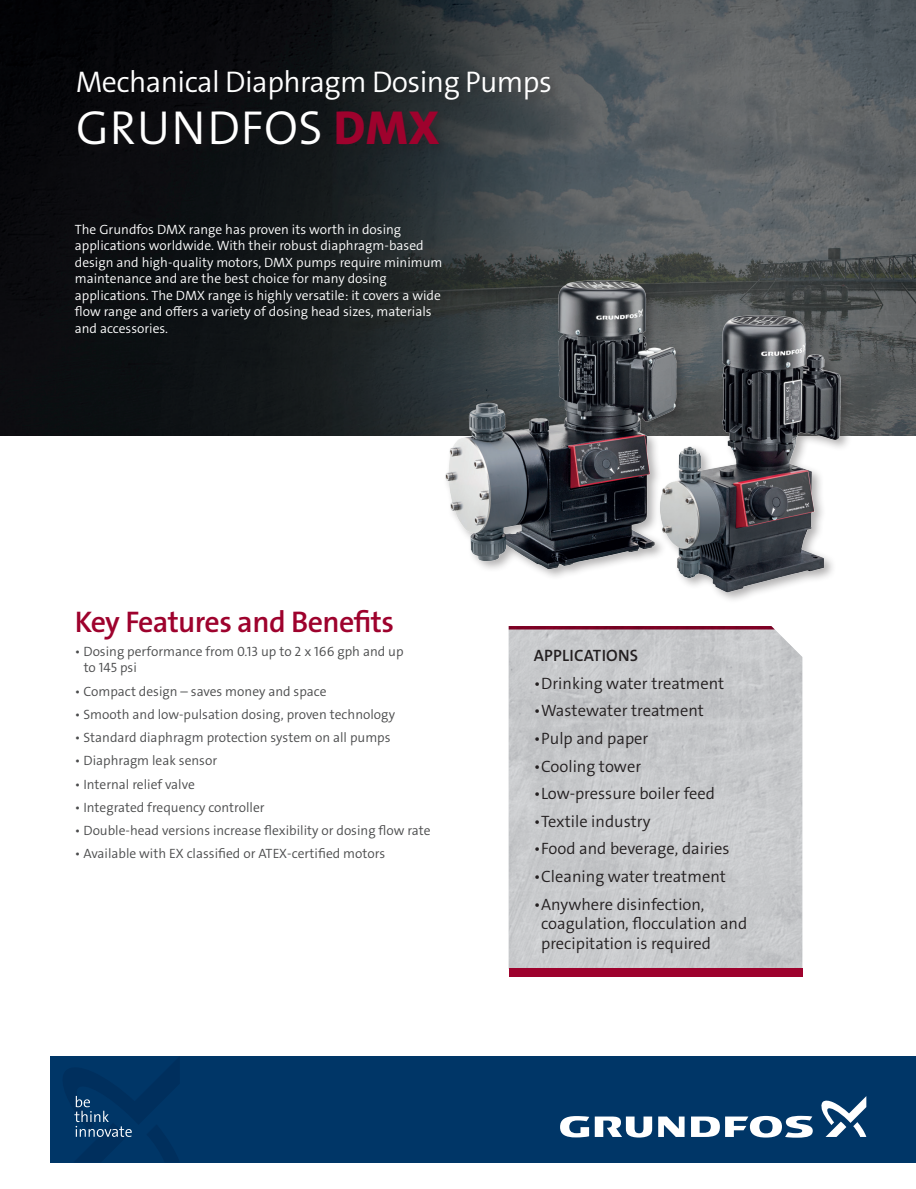
<style>
.page{position:relative;width:916px;height:1189px;background:#fff}
.page>*{position:absolute;margin:0;border:0;box-sizing:border-box;transform-origin:0 0}
.t1{font:48px "Grundfos The Sans V2 OT 4 SL";letter-spacing:.015em;color:#fff}
.t2{font:30px "Grundfos The Sans V2 OT 4 SL";letter-spacing:-.02em;color:#fff}
.t3{font:30px "Grundfos The Sans V2 OT 6 SB";letter-spacing:-.02em;color:#9e022d}
.t4{font:16.5px/19.8px "Grundfos The Sans V2 OT 4 SL";color:#231f20}
.t5{font:16.5px "Grundfos The Sans V2 OT 6 SB";letter-spacing:.015em;color:#231f20}
.t6{font:13.5px/16.5px "Grundfos The Sans V2 OT 4 SL";color:#4b4c4d}
.t7{font:13.5px/16.5px "Grundfos The Sans V2 OT 4 SL";color:#fff}
.s1{font-family:"Grundfos The Sans V2 OT 8 XB";color:#9e022d}
</style>
<div class="page">
<img style="left:0;top:0;width:916px;height:436px">
<img style="left:396px;top:246px;width:502px;height:354px">
<div style="left:75px;top:67px;width:487px;height:90px;background:#231f20;opacity:.4"></div>
<img style="left:509px;top:626px;width:293px;height:341px">
<div style="left:509px;top:967px;width:293px;height:9px;background:#9e022d"></div>
<div style="left:50px;top:1055px;width:866px;height:107px;background:#003667"></div>
<svg style="left:658px;top:1116px;width:26px;height:20px"></svg>
<svg style="left:595px;top:1116px;width:57px;height:21px"></svg>
<svg style="left:560px;top:1116px;width:29px;height:21px"></svg>
<svg style="left:691px;top:1115px;width:122px;height:22px"></svg>
<svg style="left:821px;top:1096px;width:45px;height:40px"></svg>
<svg style="left:60px;top:1055px;width:120px;height:82px"></svg>
<h2 class="t2" style="left:76px;top:62px;width:478px">Mechanical Diaphragm Dosing Pumps</h2>
<h1 class="t1" style="left:76px;top:97px;width:365px">GRUNDFOS <span class="s1">DMX</span></h1>
<p class="t7" style="left:75px;top:221px;width:369px">The Grundfos DMX range has proven its worth in dosing applications worldwide. With their robust diaphragm-based design and high-quality motors, DMX pumps require minimum maintenance and are the best choice for many dosing applications. The DMX range is highly versatile: it covers a wide flow range and offers a variety of dosing head sizes, materials and accessories.</p>
<h2 class="t3" style="left:75px;top:603px;width:321px">Key Features and Benefits</h2>
<p class="t6" style="left:84px;top:643px;width:321px;text-indent:-9px">• Dosing performance from 0.13 up to 2 x 166 gph and up to 145 psi</p>
<p class="t6" style="left:75px;top:682px;width:253px">• Compact design – saves money and space</p>
<p class="t6" style="left:75px;top:706px;width:322px">• Smooth and low-pulsation dosing, proven technology</p>
<p class="t6" style="left:75px;top:729px;width:317px">• Standard diaphragm protection system on all pumps</p>
<p class="t6" style="left:75px;top:752px;width:144px">• Diaphragm leak sensor</p>
<p class="t6" style="left:75px;top:775px;width:121px">• Internal relief valve</p>
<p class="t6" style="left:75px;top:799px;width:191px">• Integrated frequency controller</p>
<p class="t6" style="left:75px;top:822px;width:357px">• Double-head versions increase flexibility or dosing flow rate</p>
<p class="t6" style="left:75px;top:845px;width:312px">• Available with EX classified or ATEX-certified motors</p>
<p class="t5" style="left:534px;top:645px;width:106px">APPLICATIONS</p>
<p class="t4" style="left:534px;top:673px;width:192px">•Drinking water treatment</p>
<p class="t4" style="left:534px;top:701px;width:172px">•Wastewater treatment</p>
<p class="t4" style="left:534px;top:728px;width:116px">•Pulp and paper</p>
<p class="t4" style="left:534px;top:756px;width:109px">•Cooling tower</p>
<p class="t4" style="left:534px;top:783px;width:183px">•Low-pressure boiler feed</p>
<p class="t4" style="left:534px;top:811px;width:118px">•Textile industry</p>
<p class="t4" style="left:534px;top:839px;width:197px">•Food and beverage, dairies</p>
<p class="t4" style="left:534px;top:866px;width:194px">•Cleaning water treatment</p>
<p class="t4" style="left:541px;top:894px;width:208px;text-indent:-8px">•Anywhere disinfection, coagulation, flocculation and precipitation is required</p>
</div>
